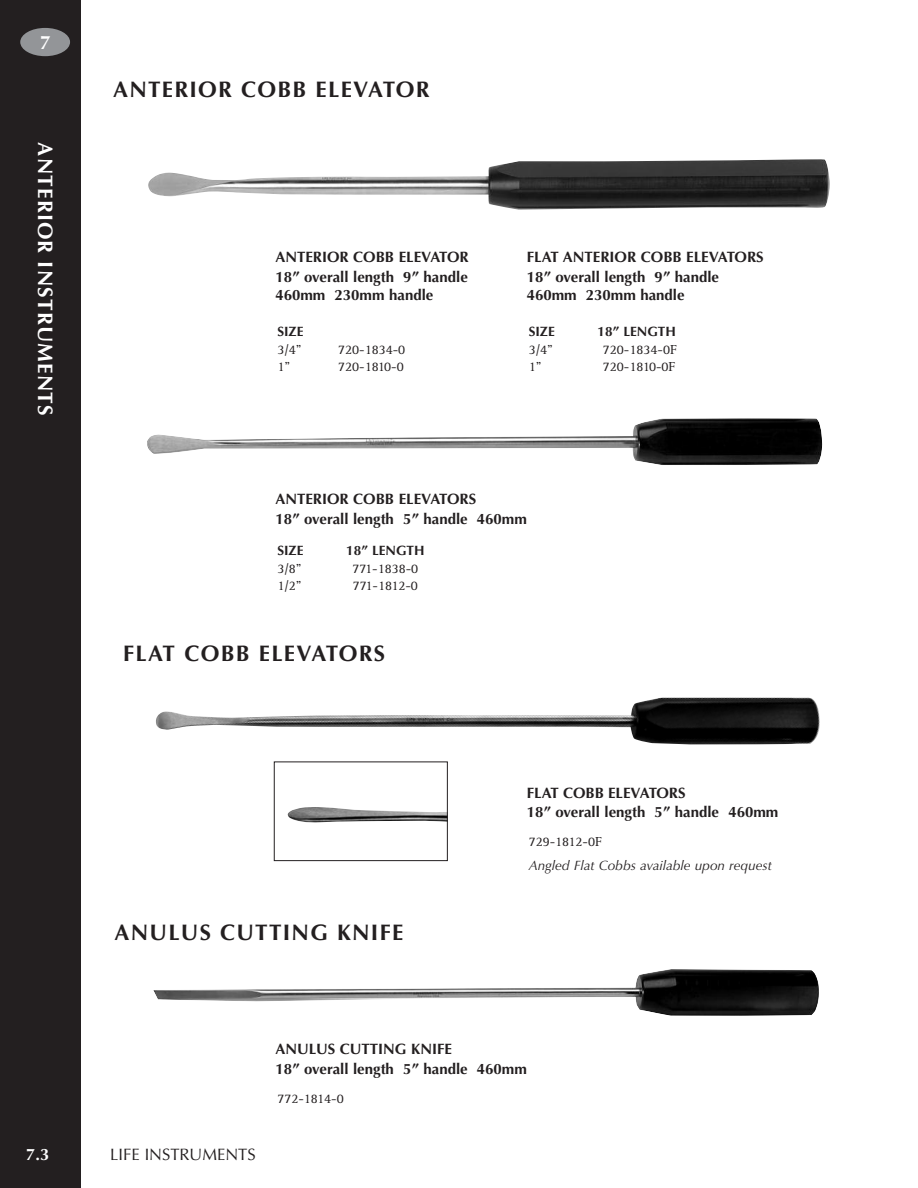
<style>
.page{position:relative;width:918px;height:1188px;background:#fff}
.page>*{position:absolute;margin:0;border:0;box-sizing:border-box;transform-origin:0 0}
.t1{font:700 22.5px "Optima";letter-spacing:.055em;color:#231f20}
.t2{font:700 21px "Optima";letter-spacing:.055em;color:#fff}
.t3{font:700 19.35px "Optima";color:#fff}
.t4{font:16.5px "Optima";color:#231f20}
.t5{font:700 16.5px "Optima";color:#fff}
.t6{font:700 15px/19.5px "Optima";color:#231f20}
.t7{font:13.5px "Rotis Serif";color:#231f20}
.t8{font:italic 13.5px "Optima";color:#231f20}
.t9{font:700 13.5px "Optima";color:#231f20}
</style>
<div class="page">
<div style="left:0;top:0;width:81px;height:1188px;background:#231f20"></div>
<div style="left:20px;top:28px;width:50px;height:28px;background:#939598;border-radius:50%"></div>
<img style="left:147px;top:418px;width:675px;height:47px">
<img style="left:153px;top:969px;width:666px;height:47px">
<img style="left:148px;top:159px;width:682px;height:51px">
<img style="left:156px;top:697px;width:664px;height:47px">
<img style="left:287px;top:807px;width:159px;height:16px">
<div style="left:274px;top:762px;width:174px;height:99px;border:1px solid #231f20"></div>
<p class="t3" style="left:40px;top:31px;width:12px">7</p>
<h2 class="t2" style="left:58px;top:142px;width:275px;rotate:90deg">ANTERIOR INSTRUMENTS</h2>
<h1 class="t1" style="left:113px;top:76px;width:318px">ANTERIOR COBB ELEVATOR</h1>
<p class="t6" style="left:275px;top:247px;width:195px">ANTERIOR COBB ELEVATOR<br>18” overall length 9” handle</p>
<p class="t6" style="left:275px;top:285px;width:159px">460mm 230mm handle</p>
<p class="t9" style="left:277px;top:324px;width:28px">SIZE</p>
<p class="t7" style="left:277px;top:342px;width:26px">3/4”</p>
<p class="t7" style="left:338px;top:342px;width:69px">720-1834-0</p>
<p class="t7" style="left:277px;top:359px;width:14px">1”</p>
<p class="t7" style="left:338px;top:359px;width:67px">720-1810-0</p>
<p class="t6" style="left:527px;top:247px;width:239px">FLAT ANTERIOR COBB ELEVATORS<br>18” overall length 9” handle</p>
<p class="t6" style="left:527px;top:285px;width:159px">460mm 230mm handle</p>
<p class="t9" style="left:529px;top:324px;width:28px">SIZE</p>
<p class="t9" style="left:598px;top:324px;width:80px">18” LENGTH</p>
<p class="t7" style="left:529px;top:342px;width:26px">3/4”</p>
<p class="t7" style="left:603px;top:342px;width:76px">720-1834-0F</p>
<p class="t7" style="left:529px;top:359px;width:14px">1”</p>
<p class="t7" style="left:603px;top:359px;width:74px">720-1810-0F</p>
<p class="t6" style="left:275px;top:489px;width:253px">ANTERIOR COBB ELEVATORS<br>18” overall length 5” handle 460mm</p>
<p class="t9" style="left:277px;top:543px;width:28px">SIZE</p>
<p class="t9" style="left:346px;top:543px;width:80px">18” LENGTH</p>
<p class="t7" style="left:277px;top:561px;width:26px">3/8”</p>
<p class="t7" style="left:352px;top:561px;width:67px">771-1838-0</p>
<p class="t7" style="left:277px;top:578px;width:26px">1/2”</p>
<p class="t7" style="left:353px;top:578px;width:67px">771-1812-0</p>
<h1 class="t1" style="left:123px;top:641px;width:264px">FLAT COBB ELEVATORS</h1>
<h1 class="t1" style="left:115px;top:919px;width:290px">ANULUS CUTTING KNIFE</h1>
<p class="t6" style="left:527px;top:783px;width:253px">FLAT COBB ELEVATORS<br>18” overall length 5” handle 460mm</p>
<p class="t7" style="left:529px;top:834px;width:75px">729-1812-0F</p>
<p class="t8" style="left:529px;top:857px;width:244px">Angled Flat Cobbs available upon request</p>
<p class="t6" style="left:275px;top:1040px;width:253px">ANULUS CUTTING KNIFE<br>18” overall length 5” handle 460mm</p>
<p class="t7" style="left:277px;top:1090px;width:68px">772-1814-0</p>
<p class="t5" style="left:26px;top:1145px;width:24px">7.3</p>
<p class="t4" style="left:110px;top:1145px;width:147px">LIFE INSTRUMENTS</p>
</div>
